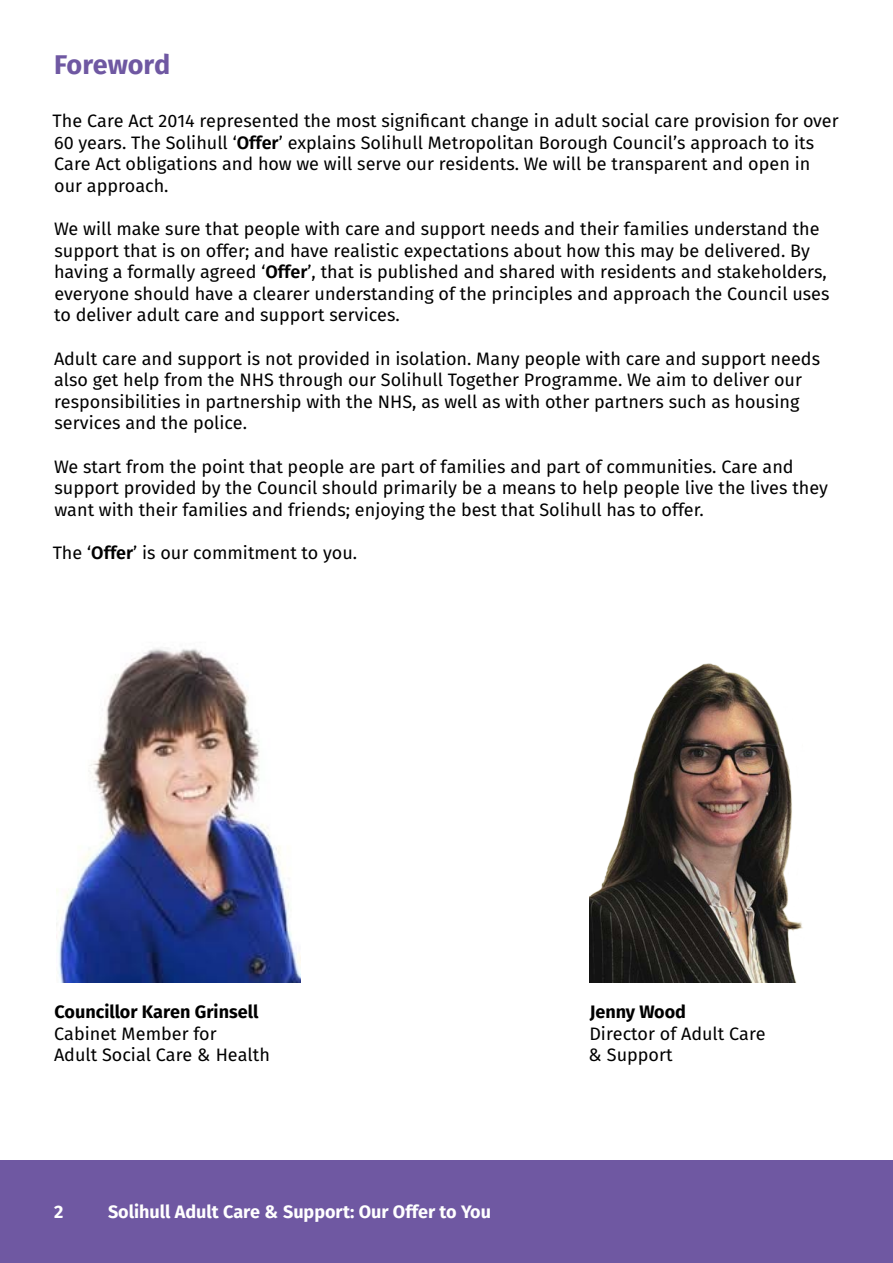
<style>
.page{position:relative;width:893px;height:1263px;background:#fff}
.page>*{position:absolute;margin:0;border:0;box-sizing:border-box;transform-origin:0 0}
.t1{font:700 27px "Fira Sans";letter-spacing:-.01em;color:#6f58a2}
.t2{font:18px/21.6px "Fira Sans";color:#000}
.t3{font:700 18px "Fira Sans";color:#fff}
.t4{font:700 18px "Fira Sans";color:#000}
.s1{font-weight:600}
</style>
<div class="page">
<div style="left:0;top:1160px;width:893px;height:103px;background:#6f58a2"></div>
<img style="left:589px;top:663px;width:214px;height:320px">
<img style="left:57px;top:648px;width:244px;height:335px">
<h1 class="t1" style="left:54px;top:46px;width:118px">Foreword</h1>
<p class="t2" style="left:53px;top:110px;width:788px">The Care Act 2014 represented the most significant change in adult social care provision for over 60 years. The Solihull ‘<span class="s1">Offer</span>’ explains Solihull Metropolitan Borough Council’s approach to its Care Act obligations and how we will serve our residents. We will be transparent and open in our approach.</p>
<p class="t2" style="left:54px;top:218px;width:777px">We will make sure that people with care and support needs and their families understand the support that is on offer; and have realistic expectations about how this may be delivered. By having a formally agreed ‘<span class="s1">Offer</span>’, that is published and shared with residents and stakeholders, everyone should have a clearer understanding of the principles and approach the Council uses to deliver adult care and support services.</p>
<p class="t2" style="left:54px;top:347px;width:768px">Adult care and support is not provided in isolation. Many people with care and support needs also get help from the NHS through our Solihull Together Programme. We aim to deliver our responsibilities in partnership with the NHS, as well as with other partners such as housing services and the police.</p>
<p class="t2" style="left:54px;top:455px;width:775px">We start from the point that people are part of families and part of communities. Care and support provided by the Council should primarily be a means to help people live the lives they want with their families and friends; enjoying the best that Solihull has to offer.</p>
<p class="t2" style="left:53px;top:542px;width:306px">The ‘<span class="s1">Offer</span>’ is our commitment to you.</p>
<p class="t4" style="left:54px;top:999px;width:206px">Councillor Karen Grinsell</p>
<p class="t2" style="left:54px;top:1022px;width:217px">Cabinet Member for<br>Adult Social Care &amp; Health</p>
<p class="t3" style="left:54px;top:1199px;width:11px">2</p>
<p class="t3" style="left:108px;top:1199px;width:385px">Solihull Adult Care &amp; Support: Our Offer to You</p>
<p class="t4" style="left:590px;top:999px;width:98px">Jenny Wood</p>
<p class="t2" style="left:588px;top:1022px;width:179px">Director of Adult Care &amp; Support</p>
</div>
